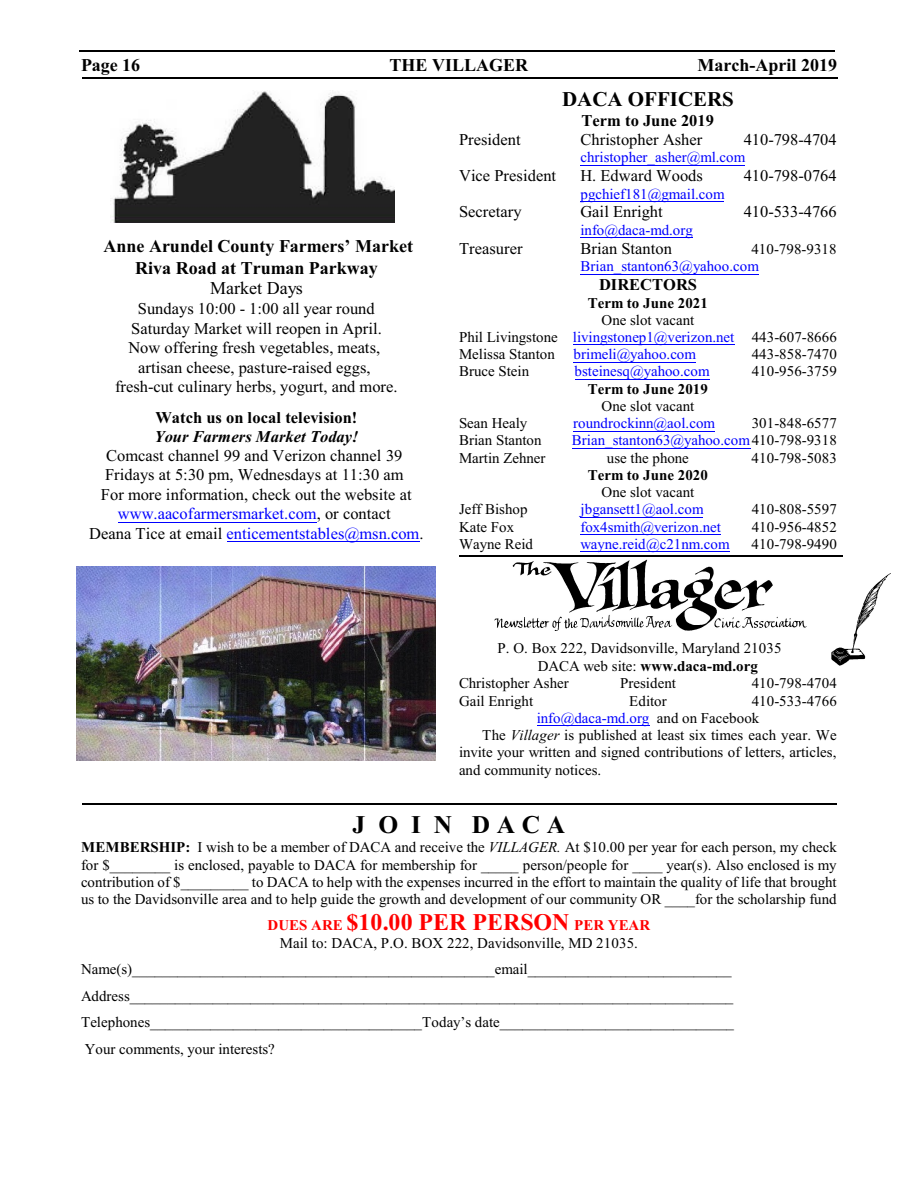
<style>
.page{position:relative;width:918px;height:1188px;background:#fff}
.page>*{position:absolute;margin:0;border:0;box-sizing:border-box;transform-origin:0 0}
.t1{font:700 25.5px "Times New Roman";color:#000}
.t2{font:700 24px "Times New Roman";color:#f00}
.t3{font:700 21px "Times New Roman";color:#000}
.t4{font:700 18px/21.3px "Times New Roman";color:#000;text-align:center}
.t5{font:16.5px/19.4px "Times New Roman";color:#000;text-align:center}
.t6{font:700 16.5px "Times New Roman";color:#000}
.t7{font:15px/26.4px "Times New Roman";color:#000;text-align:justify}
.t8{font:15px/17.4px "Times New Roman";color:#00f}
.t9{font:700 15px/17px "Times New Roman";color:#000;text-align:center}
.s1{font-weight:400}
.s2{font-weight:700}
.s3{font-weight:700;font-style:italic}
.s4{color:#00f}
.s5{color:#000}
.s6{font-style:italic}
.s7{font-size:15px}
</style>
<div class="page">
<hr style="left:118px;top:522px;width:199px;height:1px;background:#00f">
<hr style="left:227px;top:541px;width:193px;height:1px;background:#00f">
<hr style="left:580px;top:165px;width:165px;height:1px;background:#00f">
<hr style="left:580px;top:201px;width:144px;height:1px;background:#00f">
<hr style="left:580px;top:237px;width:113px;height:1px;background:#00f">
<hr style="left:580px;top:274px;width:179px;height:1px;background:#00f">
<hr style="left:573px;top:344px;width:162px;height:1px;background:#00f">
<hr style="left:574px;top:362px;width:122px;height:1px;background:#00f">
<hr style="left:575px;top:379px;width:135px;height:1px;background:#00f">
<hr style="left:573px;top:431px;width:142px;height:1px;background:#00f">
<hr style="left:572px;top:448px;width:178px;height:1px;background:#00f">
<hr style="left:580px;top:517px;width:123px;height:1px;background:#00f">
<hr style="left:580px;top:534px;width:141px;height:1px;background:#00f">
<hr style="left:580px;top:551px;width:150px;height:1px;background:#00f">
<hr style="left:537px;top:725px;width:112px;height:1px;background:#00f">
<hr style="left:79px;top:50px;width:756px;height:2px;background:#000">
<hr style="left:82px;top:77px;width:756px;height:1px;background:#000">
<hr style="left:82px;top:803px;width:378px;height:2px;background:#000">
<hr style="left:459px;top:556px;width:383px;height:1px;background:#000">
<hr style="left:459px;top:803px;width:377px;height:2px;background:#000">
<img style="left:111px;top:91px;width:283px;height:131px">
<img style="left:76px;top:566px;width:360px;height:195px">
<img style="left:494px;top:559px;width:313px;height:72px">
<img style="left:831px;top:573px;width:59px;height:92px">
<p class="t4" style="left:81px;top:56px;width:61px">Page 16</p>
<p class="t4" style="left:390px;top:56px;width:140px">THE VILLAGER</p>
<p class="t4" style="left:698px;top:56px;width:141px">March-April 2019</p>
<p class="t4" style="left:104px;top:237px;width:311px">Anne Arundel County Farmers’ Market<br>Riva Road at Truman Parkway<br><span class="s1">Market Days</span></p>
<p class="t5" style="left:115px;top:301px;width:284px">Sundays 10:00 - 1:00 all year round Saturday Market will reopen in April.<br>Now offering fresh vegetables, meats, artisan cheese, pasture-raised eggs, fresh-cut culinary herbs, yogurt, and more.</p>
<p class="t5" style="left:89px;top:409px;width:336px"><span class="s2">Watch us on local television!<br></span><span class="s3">Your Farmers Market Today!<br></span>Comcast channel 99 and Verizon channel 39<br>Fridays at 5:30 pm, Wednesdays at 11:30 am<br>For more information, check out the website at <span class="s4">www.aacofarmersmarket.com</span>, or contact<br>Deana Tice at email <span class="s4">enticementstables@msn.com</span>.</p>
<p class="t3" style="left:562px;top:92px;width:173px">DACA OFFICERS</p>
<p class="t6" style="left:582px;top:115px;width:134px">Term to June 2019</p>
<p class="t5" style="left:459px;top:131px;width:63px">President</p>
<p class="t5" style="left:580px;top:131px;width:123px">Christopher Asher</p>
<p class="t5" style="left:744px;top:131px;width:95px">410-798-4704</p>
<p class="t8" style="left:580px;top:150px;width:166px">christopher_asher@ml.com</p>
<p class="t5" style="left:459px;top:167px;width:99px">Vice President</p>
<p class="t5" style="left:580px;top:167px;width:124px">H. Edward Woods</p>
<p class="t5" style="left:744px;top:167px;width:95px">410-798-0764</p>
<p class="t8" style="left:580px;top:186px;width:146px">pgchief181@gmail.com</p>
<p class="t5" style="left:459px;top:204px;width:64px">Secretary</p>
<p class="t5" style="left:580px;top:204px;width:84px">Gail Enright</p>
<p class="t5" style="left:744px;top:204px;width:95px">410-533-4766</p>
<p class="t8" style="left:580px;top:223px;width:114px">info@daca-md.org</p>
<p class="t5" style="left:459px;top:240px;width:65px">Treasurer</p>
<p class="t5" style="left:580px;top:240px;width:93px">Brian Stanton</p>
<p class="t8" style="left:580px;top:241px;width:258px;text-indent:171px"><span class="s5">410-798-9318<br></span>Brian_stanton63@yahoo.com</p>
<p class="t6" style="left:599px;top:279px;width:99px">DIRECTORS</p>
<p class="t9" style="left:588px;top:296px;width:122px">Term to June 2021</p>
<p class="t7" style="left:602px;top:308px;width:94px">One slot vacant</p>
<p class="t7" style="left:459px;top:325px;width:379px">Phil Livingstone <span class="s4">livingstonep1@verizon.net</span> 443-607-8666</p>
<p class="t7" style="left:459px;top:342px;width:97px">Melissa Stanton</p>
<p class="t8" style="left:574px;top:347px;width:124px">brimeli@yahoo.com</p>
<p class="t7" style="left:752px;top:342px;width:87px">443-858-7470</p>
<p class="t7" style="left:459px;top:360px;width:72px">Bruce Stein</p>
<p class="t8" style="left:575px;top:364px;width:137px">bsteinesq@yahoo.com</p>
<p class="t7" style="left:752px;top:360px;width:87px">410-956-3759</p>
<p class="t9" style="left:588px;top:382px;width:122px">Term to June 2019<br><span class="s1">One slot vacant</span></p>
<p class="t7" style="left:459px;top:411px;width:70px">Sean Healy</p>
<p class="t8" style="left:573px;top:416px;width:143px">roundrockinn@aol.com</p>
<p class="t7" style="left:752px;top:411px;width:87px">301-848-6577</p>
<p class="t7" style="left:459px;top:429px;width:84px">Brian Stanton</p>
<p class="t8" style="left:572px;top:433px;width:267px">Brian_stanton63@yahoo.com<span class="s5">410-798-9318</span></p>
<p class="t7" style="left:459px;top:446px;width:88px">Martin Zehner</p>
<p class="t7" style="left:607px;top:446px;width:83px">use the phone</p>
<p class="t7" style="left:752px;top:446px;width:87px">410-798-5083</p>
<p class="t9" style="left:588px;top:468px;width:122px">Term to June 2020<br><span class="s1">One slot vacant</span></p>
<p class="t7" style="left:459px;top:497px;width:70px">Jeff Bishop</p>
<p class="t8" style="left:580px;top:502px;width:125px">jbgansett1@aol.com</p>
<p class="t7" style="left:752px;top:497px;width:87px">410-808-5597</p>
<p class="t7" style="left:459px;top:515px;width:57px">Kate Fox</p>
<p class="t8" style="left:580px;top:519px;width:142px">fox4smith@verizon.net</p>
<p class="t7" style="left:752px;top:515px;width:87px">410-956-4852</p>
<p class="t7" style="left:459px;top:532px;width:75px">Wayne Reid</p>
<p class="t8" style="left:580px;top:537px;width:151px">wayne.reid@c21nm.com</p>
<p class="t7" style="left:752px;top:532px;width:87px">410-798-9490</p>
<p class="t7" style="left:498px;top:636px;width:285px">P. O. Box 222, Davidsonville, Maryland 21035</p>
<p class="t9" style="left:538px;top:659px;width:222px"><span class="s1">DACA web site:</span> www.daca-md.org</p>
<p class="t7" style="left:459px;top:672px;width:111px">Christopher Asher</p>
<p class="t7" style="left:620px;top:672px;width:57px">President</p>
<p class="t7" style="left:752px;top:672px;width:87px">410-798-4704</p>
<p class="t7" style="left:459px;top:689px;width:76px">Gail Enright</p>
<p class="t7" style="left:629px;top:689px;width:39px">Editor</p>
<p class="t7" style="left:752px;top:689px;width:87px">410-533-4766</p>
<p class="t8" style="left:537px;top:711px;width:224px">info@daca-md.org <span class="s5">and on Facebook</span></p>
<p class="t7" style="left:482px;top:723px;width:356px">The <span class="s6">Villager</span> is published at least six times each year. We</p>
<p class="t7" style="left:459px;top:741px;width:379px">invite your written and signed contributions of letters, articles,</p>
<p class="t7" style="left:459px;top:758px;width:144px">and community notices.</p>
<p class="t1" style="left:353px;top:815px;width:214px">J O I N DACA</p>
<p class="t7" style="left:81px;top:840px;width:757px;line-height:17.2px"><span class="s2">MEMBERSHIP:</span> I wish to be a member of DACA and receive the <span class="s6">VILLAGER.</span> At $10.00 per year for each person, my check for $________ is enclosed, payable to DACA for membership for _____ person/people for ____ year(s). Also enclosed is my contribution of $_________ to DACA to help with the expenses incurred in the effort to maintain the quality of life that brought us to the Davidsonville area and to help guide the growth and development of our community OR ____for the scholarship fund</p>
<p class="t2" style="left:268px;top:914px;width:384px"><span class="s7">DUES ARE</span> $10.00 PER PERSON <span class="s7">PER YEAR</span></p>
<p class="t7" style="left:81px;top:931px;width:655px;text-align:left;text-indent:199px">Mail to: DACA, P.O. BOX 222, Davidsonville, MD 21035.<br>Name(s)________________________________________________email___________________________ Address________________________________________________________________________________ Telephones____________________________________Today’s date_______________________________ Your comments, your interests?</p>
</div>
